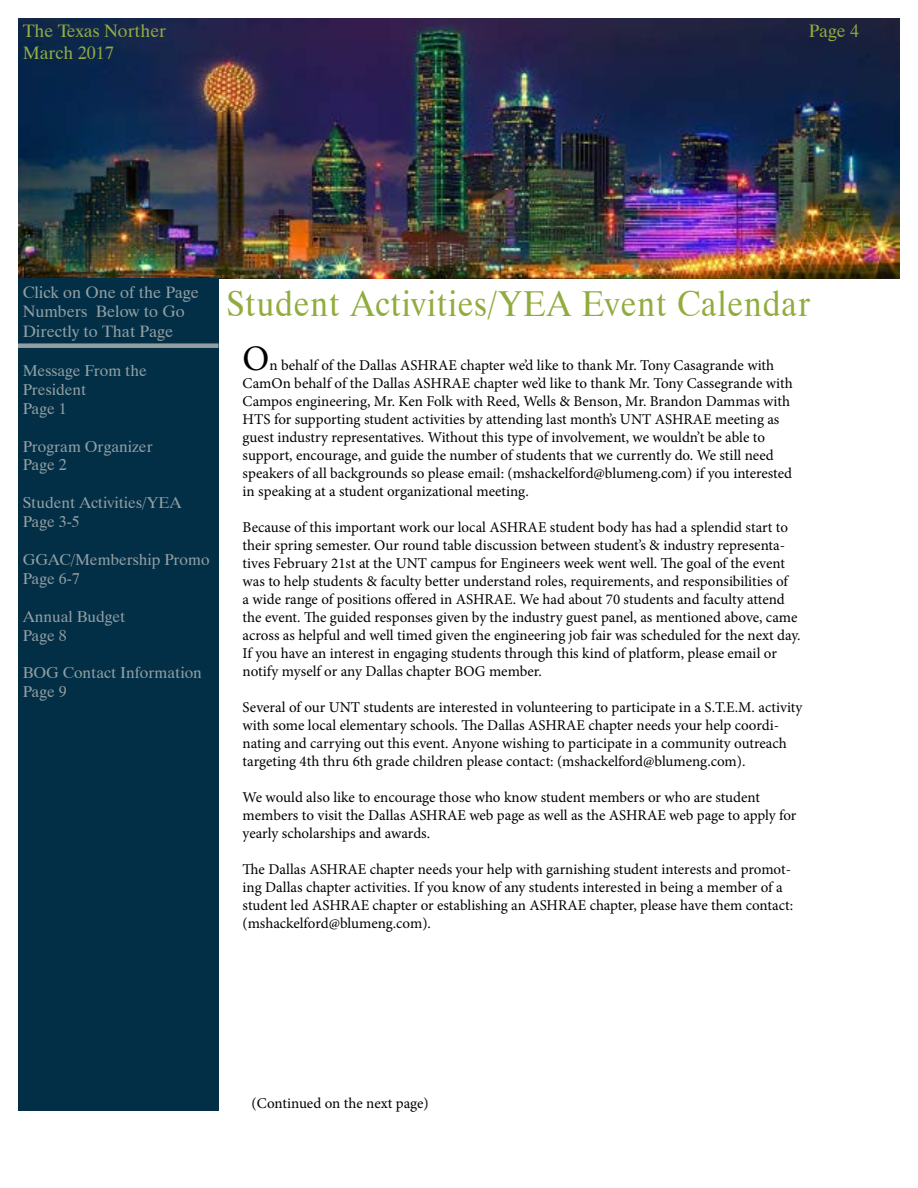
<style>
.page{position:relative;width:918px;height:1188px;background:#fff}
.page>*{position:absolute;margin:0;border:0;box-sizing:border-box;transform-origin:0 0}
.t1{font:36px "Dutch 801 BT";letter-spacing:.025em;color:#91ac3e;scale:.9 1}
.t2{font:36px "Minion Pro";color:#000}
.t3{font:18px/21.6px "Dutch 801 BT";color:#91ac3e}
.t4{font:16.5px/19.8px "Dutch 801 BT";color:#92a0a3}
.t5{font:15.75px/18.9px "Dutch 801 BT";color:#92a0a3}
.t6{font:15px/18px "Minion Pro";letter-spacing:-.005em;color:#000}
</style>
<div class="page">
<img style="left:18px;top:18px;width:882px;height:261px">
<div style="left:18px;top:279px;width:201px;height:832px;background:#032f46"></div>
<div style="left:18px;top:343px;width:201px;height:5px;background:#92a0a3"></div>
<p class="t3" style="left:23px;top:20px;width:145px">The Texas Norther<br>March 2017</p>
<p class="t3" style="left:809px;top:20px;width:52px">Page 4</p>
<p class="t4" style="left:23px;top:282px;width:178px">Click on One of the Page<br>Numbers Below to Go<br>Directly to That Page</p>
<p class="t5" style="left:23px;top:361px;width:126px">Message From the<br>President<br>Page 1</p>
<p class="t5" style="left:23px;top:437px;width:132px">Program Organizer<br>Page 2</p>
<p class="t5" style="left:23px;top:493px;width:160px">Student Activities/YEA<br>Page 3-5</p>
<p class="t5" style="left:23px;top:550px;width:189px">GGAC/Membership Promo<br>Page 6-7</p>
<p class="t5" style="left:23px;top:607px;width:104px">Annual Budget<br>Page 8</p>
<p class="t5" style="left:23px;top:663px;width:181px">BOG Contact Information<br>Page 9</p>
<h1 class="t1" style="left:227px;top:281px;width:650px">Student Activities/YEA Event Calendar</h1>
<h1 class="t2" style="left:243px;top:334px;width:28px">O</h1>
<p class="t6" style="left:243px;top:356px;width:552px;text-indent:27px">n behalf of the Dallas ASHRAE chapter we’d like to thank Mr. Tony Casagrande with CamOn behalf of the Dallas ASHRAE chapter we’d like to thank Mr. Tony Cassegrande with Campos engineering, Mr. Ken Folk with Reed, Wells &amp; Benson, Mr. Brandon Dammas with HTS for supporting student activities by attending last month’s UNT ASHRAE meeting as guest industry representatives. Without this type of involvement, we wouldn’t be able to support, encourage, and guide the number of students that we currently do. We still need speakers of all backgrounds so please email: (mshackelford@blumeng.com) if you interested in speaking at a student organizational meeting.</p>
<p class="t6" style="left:243px;top:518px;width:560px">Because of this important work our local ASHRAE student body has had a splendid start to their spring semester. Our round table discussion between student’s &amp; industry representa&shy;tives February 21st at the UNT campus for Engineers week went well. The goal of the event was to help students &amp; faculty better understand roles, requirements, and responsibilities of<br>a wide range of positions offered in ASHRAE. We had about 70 students and faculty attend the event. The guided responses given by the industry guest panel, as mentioned above, came across as helpful and well timed given the engineering job fair was scheduled for the next day.<br>If you have an interest in engaging students through this kind of platform, please email or notify myself or any Dallas chapter BOG member.</p>
<p class="t6" style="left:243px;top:698px;width:561px">Several of our UNT students are interested in volunteering to participate in a S.T.E.M. activity with some local elementary schools. The Dallas ASHRAE chapter needs your help coordi&shy;nating and carrying out this event. Anyone wishing to participate in a community outreach targeting 4th thru 6th grade children please contact: (mshackelford@blumeng.com).</p>
<p class="t6" style="left:243px;top:788px;width:555px">We would also like to encourage those who know student members or who are student members to visit the Dallas ASHRAE web page as well as the ASHRAE web page to apply for yearly scholarships and awards.</p>
<p class="t6" style="left:243px;top:860px;width:552px">The Dallas ASHRAE chapter needs your help with garnishing student interests and promot&shy;ing Dallas chapter activities. If you know of any students interested in being a member of a student led ASHRAE chapter or establishing an ASHRAE chapter, please have them contact: (mshackelford@blumeng.com).</p>
<p class="t6" style="left:252px;top:1094px;width:179px">(Continued on the next page)</p>
</div>
